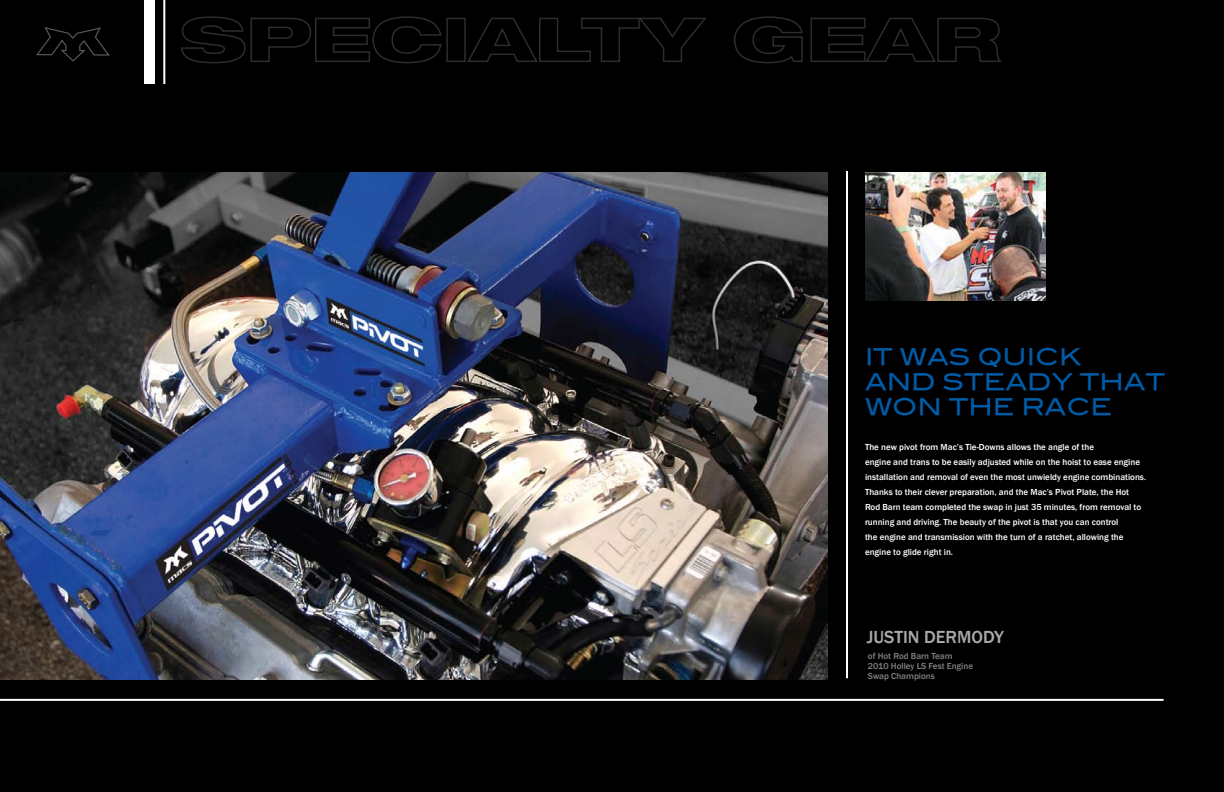
<style>
.page{position:relative;width:1224px;height:792px;background:#000}
.page>*{position:absolute;margin:0;border:0;box-sizing:border-box;transform-origin:0 0}
.t1{font:23px/25px "Blair Md ITCTT Medium";color:#005ba7}
.t2{font:500 18px "Franklin Gothic";color:#a7a9ac}
.t3{font:500 9px/15px "Franklin Gothic";color:#fff}
.t4{font:500 9px/10px "Franklin Gothic";color:#808285}
</style>
<div class="page">
<hr style="left:846px;top:171px;width:2px;height:507px;background:#fff">
<hr style="left:0;top:699px;width:1164px;height:2px;background:#fff">
<hr style="left:163px;top:0;width:2px;height:84px;background:#fff">
<div style="left:144px;top:0;width:10px;height:84px;background:#fff"></div>
<svg style="left:181px;top:16px;width:261px;height:48px"></svg>
<div style="left:446px;top:18px;width:20px;height:44px;border:2px solid #2d2d2e"></div>
<svg style="left:467px;top:17px;width:239px;height:45px"></svg>
<svg style="left:734px;top:16px;width:69px;height:48px"></svg>
<svg style="left:810px;top:17px;width:192px;height:45px"></svg>
<svg style="left:36px;top:27px;width:74px;height:35px"></svg>
<img style="left:0;top:173px;width:828px;height:507px">
<img style="left:865px;top:173px;width:180px;height:127px">
<h1 class="t1" style="left:865px;top:342px;width:158px">ITWAS QUICK<br>AND</h1>
<h1 class="t1" style="left:943px;top:367px;width:44px">STEAD</h1>
<h1 class="t1" style="left:1052px;top:367px;width:51px">Y THAT</h1>
<h1 class="t1" style="left:865px;top:392px;width:26px">WON</h1>
<h1 class="t1" style="left:949px;top:392px;width:23px">THE</h1>
<h1 class="t1" style="left:1021px;top:392px;width:23px">RACE</h1>
<p class="t3" style="left:865px;top:439px;width:283px">The new pivot from Mac’s Tie-Downs allows the angle of the<br>engine and trans to be easily adjusted while on the hoist to ease engine installation and removal of even the most unwieldy engine combinations.<br>Thanks to their clever preparation, and the Mac’s Pivot Plate, the Hot Rod Barn team completed the swap in just 35 minutes, from removal to running and driving. The beauty of the pivot is that you can control<br>the engine and transmission with the turn of a ratchet, allowing the engine to glide right in.</p>
<h2 class="t2" style="left:867px;top:625px;width:17px">Justin</h2>
<h2 class="t2" style="left:924px;top:625px;width:24px">Dermody</h2>
<p class="t4" style="left:868px;top:651px;width:107px">of Hot Rod Barn Team<br>2010 Holley LS Fest Engine<br>Swap Champions</p>
</div>
